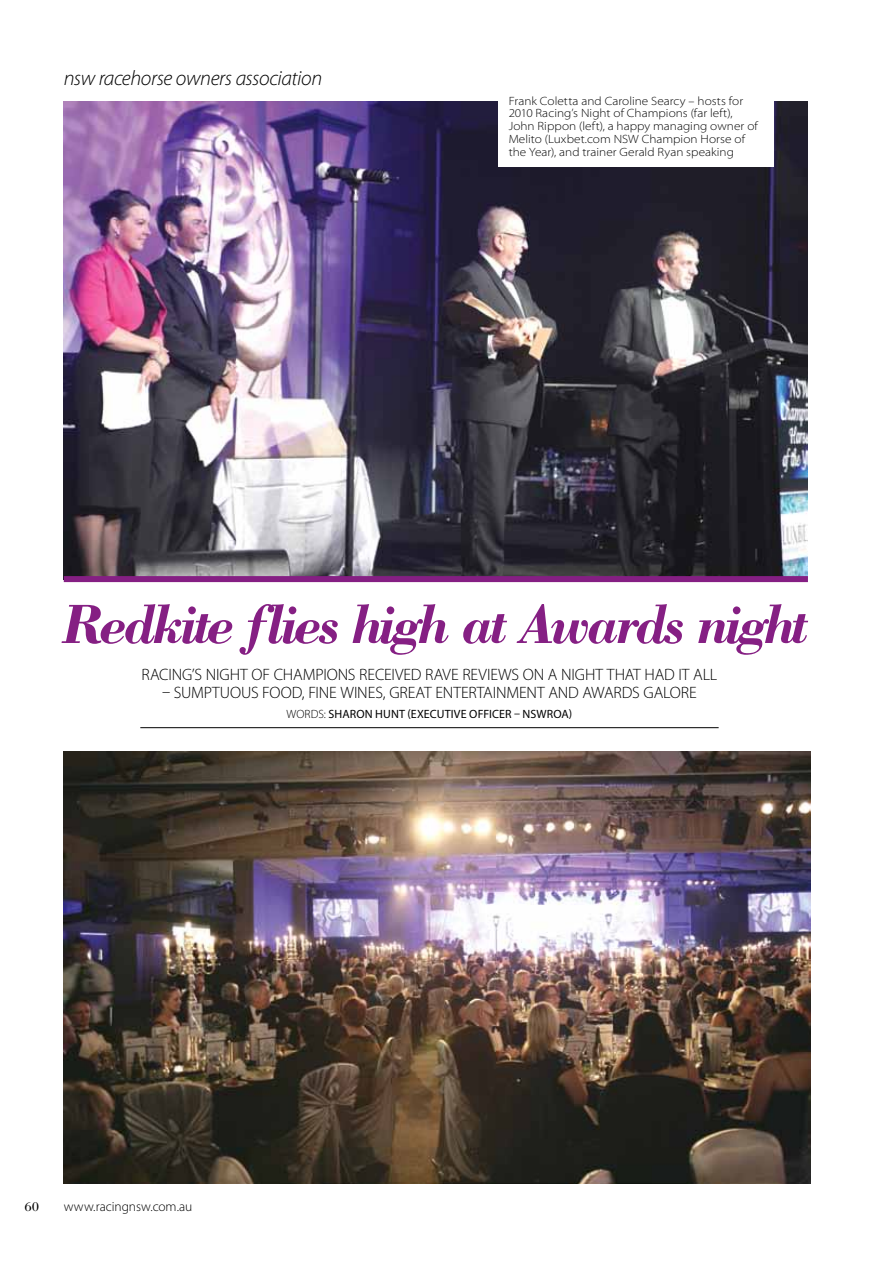
<style>
.page{position:relative;width:893px;height:1263px;background:#fff}
.page>*{position:absolute;margin:0;border:0;box-sizing:border-box;transform-origin:0 0}
.t1{font:italic 700 57px "Bodoni Std";letter-spacing:-.06em;color:#851f83}
.t2{font:italic 300 21px "Myriad Pro";letter-spacing:-.02em;color:#000}
.t3{font:300 16.5px "Myriad Pro";letter-spacing:-.01em;color:#000}
.t4{font:300 13.5px "Myriad Pro";color:#000}
.t5{font:13.5px "Bodoni Std";color:#000}
.t6{font:300 semi-expanded 12px/12.8px "Myriad Pro";letter-spacing:.005em;color:#000}
.t7{font:12px "Myriad Pro";letter-spacing:.01em;color:#000}
.s1{font-weight:300}
</style>
<div class="page">
<hr style="left:140px;top:727px;width:579px;height:1px;background:#000">
<img style="left:64px;top:751px;width:746px;height:432px">
<img style="left:64px;top:101px;width:744px;height:475px">
<div style="left:498px;top:85px;width:275px;height:81px;background:#fff"></div>
<div style="left:64px;top:576px;width:744px;height:6px;background:#851f83"></div>
<h2 class="t2" style="left:64px;top:65px;width:260px">nsw racehorse owners association</h2>
<p class="t6" style="left:509px;top:94px;width:251px">Frank Coletta and Caroline Searcy – hosts for 2010 Racing’s Night of Champions (far left), John Rippon (left), a happy managing owner of Melito (Luxbet.com NSW Champion Horse of the Year), and trainer Gerald Ryan speaking</p>
<h1 class="t1" style="left:62px;top:589px;width:749px">Redkite flies high at Awards night</h1>
<h3 class="t3" style="left:142px;top:664px;width:577px">RACING’S NIGHT OF CHAMPIONS RECEIVED RAVE REVIEWS ON A NIGHT THAT HAD IT ALL</h3>
<h3 class="t3" style="left:162px;top:682px;width:536px">– SUMPTUOUS FOOD, FINE WINES, GREAT ENTERTAINMENT AND AWARDS GALORE</h3>
<p class="t7" style="left:287px;top:707px;width:287px"><span class="s1">WORDS:</span> SHARON HUNT (EXECUTIVE OFFICER – NSWROA)</p>
<p class="t5" style="left:25px;top:1199px;width:15px">60</p>
<p class="t4" style="left:64px;top:1199px;width:130px">www.racingnsw.com.au</p>
</div>
